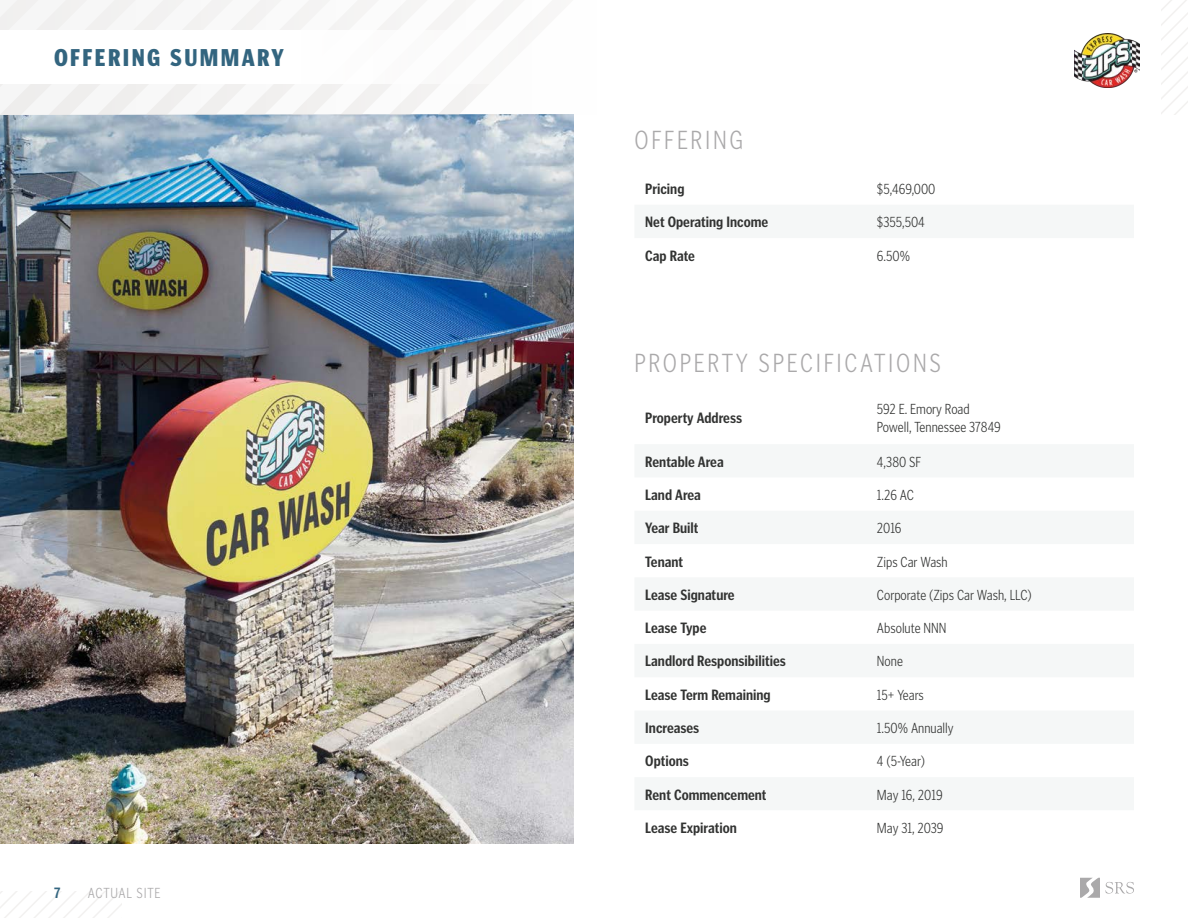
<style>
.page{position:relative;width:1188px;height:918px;background:#fff}
.page>*{position:absolute;margin:0;border:0;box-sizing:border-box;transform-origin:0 0}
.t1{font:300 27px "Poynter Gothic Text Cond";letter-spacing:.1em;color:#aaa9aa}
.t2{font:900 24px "Poynter Gothic Text Cond";letter-spacing:.1em;color:#33657f}
.t3{font:700 15px "Poynter Gothic Text Cond";color:#323332}
.t4{font:300 15px/18px "Poynter Gothic Text Cond";color:#323332}
.t5{font:300 15px "Poynter Gothic Text Cond";letter-spacing:.05em;color:#aaa9aa}
.t6{font:700 15px "Poynter Gothic Text Cond";color:#33657f}
</style>
<div class="page">
<img style="left:0;top:115px;width:574px;height:729px">
<svg style="left:0;top:891px;width:122px;height:27px"></svg>
<svg style="left:1080px;top:878px;width:54px;height:20px"></svg>
<svg style="left:0;top:0;width:574px;height:115px"></svg>
<svg style="left:1161px;top:0;width:27px;height:115px"></svg>
<div style="left:0;top:30px;width:594px;height:54px;background:#fff"></div>
<img style="left:1075px;top:34px;width:64px;height:54px">
<h2 class="t2" style="left:54px;top:44px;width:231px">OFFERING SUMMARY</h2>
<p class="t6" style="left:54px;top:884px;width:8px">7</p>
<p class="t5" style="left:88px;top:885px;width:74px">ACTUAL SITE</p>
<h1 class="t1" style="left:634px;top:126px;width:110px">OFFERING</h1>
<p class="t3" style="left:645px;top:181px;width:41px">Pricing</p>
<p class="t4" style="left:877px;top:180px;width:60px">$5,469,000</p>
<p class="t3" style="left:645px;top:214px;width:124px">Net Operating Income</p>
<p class="t4" style="left:877px;top:213px;width:49px">$355,504</p>
<p class="t3" style="left:645px;top:247px;width:51px">Cap Rate</p>
<p class="t4" style="left:877px;top:246px;width:35px">6.50%</p>
<h1 class="t1" style="left:634px;top:348px;width:308px">PROPERTY SPECIFICATIONS</h1>
<p class="t3" style="left:645px;top:409px;width:98px">Property Address</p>
<p class="t4" style="left:877px;top:400px;width:125px">592 E. Emory Road<br>Powell, Tennessee 37849</p>
<p class="t3" style="left:645px;top:453px;width:80px">Rentable Area</p>
<p class="t4" style="left:877px;top:453px;width:46px">4,380 SF</p>
<p class="t3" style="left:645px;top:487px;width:57px">Land Area</p>
<p class="t4" style="left:877px;top:486px;width:39px">1.26 AC</p>
<p class="t3" style="left:645px;top:520px;width:55px">Year Built</p>
<p class="t4" style="left:877px;top:519px;width:26px">2016</p>
<p class="t3" style="left:645px;top:553px;width:39px">Tenant</p>
<p class="t4" style="left:877px;top:552px;width:72px">Zips Car Wash</p>
<p class="t3" style="left:645px;top:586px;width:91px">Lease Signature</p>
<p class="t4" style="left:877px;top:586px;width:156px">Corporate (Zips Car Wash, LLC)</p>
<p class="t3" style="left:645px;top:620px;width:63px">Lease Type</p>
<p class="t4" style="left:877px;top:619px;width:71px">Absolute NNN</p>
<p class="t3" style="left:645px;top:653px;width:142px">Landlord Responsibilities</p>
<p class="t4" style="left:877px;top:652px;width:27px">None</p>
<p class="t3" style="left:645px;top:686px;width:127px">Lease Term Remaining</p>
<p class="t4" style="left:877px;top:686px;width:48px">15+ Years</p>
<p class="t3" style="left:645px;top:720px;width:56px">Increases</p>
<p class="t4" style="left:877px;top:719px;width:78px">1.50% Annually</p>
<p class="t3" style="left:645px;top:753px;width:45px">Options</p>
<p class="t4" style="left:877px;top:752px;width:49px">4 (5-Year)</p>
<p class="t3" style="left:645px;top:786px;width:123px">Rent Commencement</p>
<p class="t4" style="left:877px;top:786px;width:67px">May 16, 2019</p>
<p class="t3" style="left:645px;top:820px;width:93px">Lease Expiration</p>
<p class="t4" style="left:877px;top:819px;width:68px">May 31, 2039</p>
</div>
